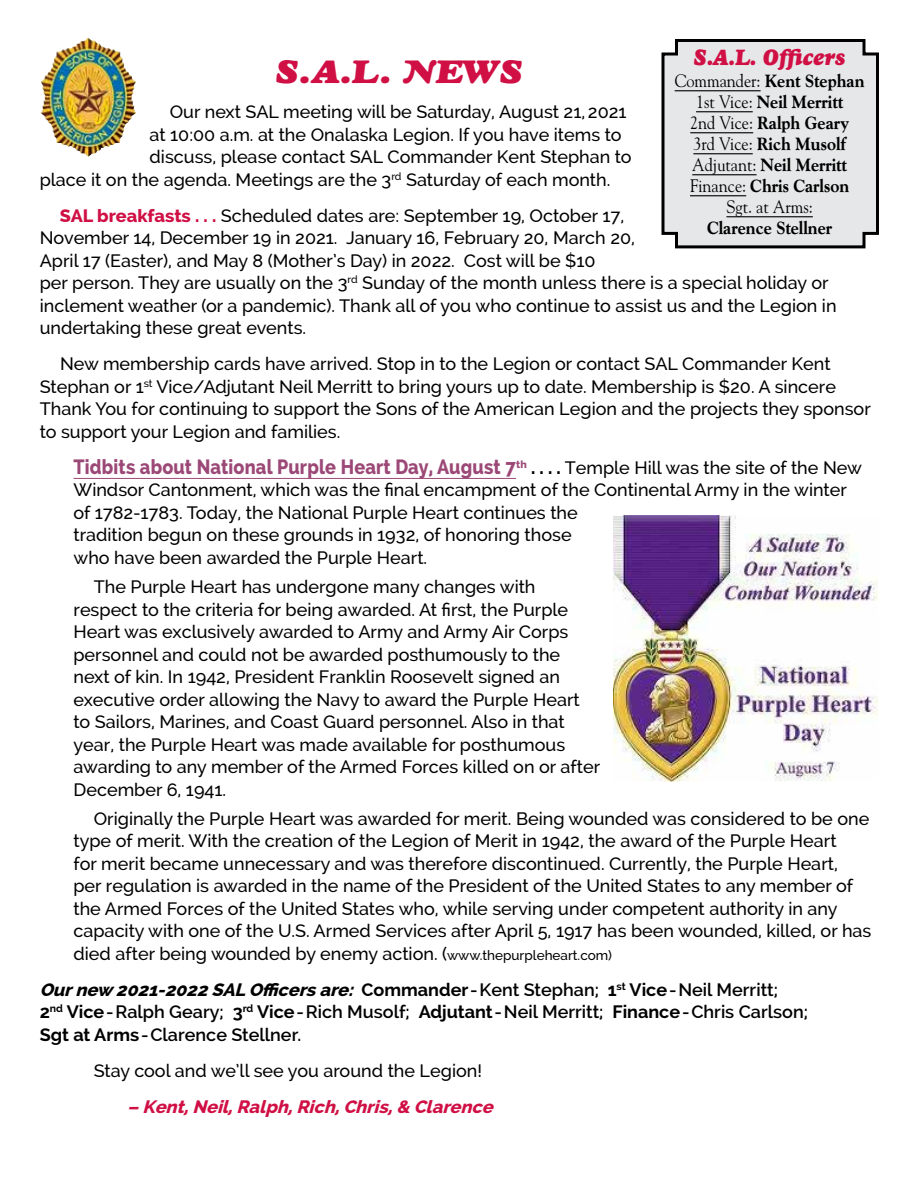
<style>
.page{position:relative;width:918px;height:1188px;background:#fff}
.page>*{position:absolute;margin:0;border:0;box-sizing:border-box;transform-origin:0 0}
.t1{font:italic 33px "Goudy Heavyface";color:#d01045;scale:1.1 1}
.t2{font:italic 22.5px "Goudy Heavyface";color:#d01045;scale:.9 1}
.t3{font:800 20.7px "Raleway";letter-spacing:.01em;color:#9c4877;scale:.87 1}
.t4{font:500 18px/22.5px "Raleway";color:#000}
.t5{font:600 18px/22.5px "Raleway";color:#000}
.t6{font:800 18px/21px "Goudy";color:#000;text-align:center;scale:.9 1}
.t7{font:italic 800 18px "Raleway";color:#d01045}
.s1{font-weight:400}
.s2{font-weight:800;color:#d01045}
.s3{font-size:18px;color:#000}
.s4{font-weight:500;font-size:18px;color:#000}
.s5{font-size:13.5px}
.s6{font-weight:800;font-style:italic}
.s7{font-weight:700}
</style>
<div class="page">
<hr style="left:74px;top:478px;width:442px;height:1px;background:#9c4877">
<svg style="left:661px;top:39px;width:218px;height:210px;background:#d7d8d8"></svg>
<img style="left:40px;top:38px;width:96px;height:119px">
<img style="left:613px;top:515px;width:266px;height:266px">
<p class="t2" style="left:694px;top:44px;width:171px">S.A.L. Officers</p>
<p class="t6" style="left:675px;top:70px;width:212px"><span class="s1">Commander:</span> Kent Stephan<br><span class="s1">1st Vice:</span> Neil Merritt<br><span class="s1">2nd Vice:</span> Ralph Geary<br><span class="s1">3rd Vice:</span> Rich Musolf<br><span class="s1">Adjutant:</span> Neil Merritt<br><span class="s1">Finance:</span> Chris Carlson<br><span class="s1">Sgt. at Arms:</span></p>
<p class="t6" style="left:707px;top:217px;width:141px">Clarence Stellner</p>
<h1 class="t1" style="left:275px;top:50px;width:227px">S.A.L. NEWS</h1>
<p class="t4" style="left:170px;top:101px;width:458px">Our next SAL meeting will be Saturday, August 21, 2021</p>
<p class="t4" style="left:150px;top:123px;width:473px">at 10:00 a.m. at the Onalaska Legion. If you have items to</p>
<p class="t4" style="left:150px;top:146px;width:484px">discuss, please contact SAL Commander Kent Stephan to</p>
<p class="t4" style="left:40px;top:168px;width:572px">place it on the agenda. Meetings are the 3<sup>rd</sup> Saturday of each month.</p>
<p class="t4" style="left:40px;top:204px;width:798px;text-indent:20px"><span class="s2">SAL breakfasts . . .</span> Scheduled dates are: September 19, October 17,<br>November 14, December 19 in 2021. January 16, February 20, March 20,<br>April 17 (Easter), and May 8 (Mother’s Day) in 2022. Cost will be $10<br>per person. They are usually on the 3<sup>rd</sup> Sunday of the month unless there is a special holiday or inclement weather (or a pandemic). Thank all of you who continue to assist us and the Legion in undertaking these great events.</p>
<p class="t4" style="left:40px;top:353px;width:833px;text-indent:20px">New membership cards have arrived. Stop in to the Legion or contact SAL Commander Kent Stephan or 1<sup>st</sup> Vice/Adjutant Neil Merritt to bring yours up to date. Membership is $20. A sincere Thank You for continuing to support the Sons of the American Legion and the projects they sponsor to support your Legion and families.</p>
<p class="t3" style="left:74px;top:455px;width:908px">Tidbits about National Purple Heart Day, August 7<sup>th</sup> <span class="s3">. . . .</span> <span class="s4">Temple Hill was the site of the New</span></p>
<p class="t4" style="left:74px;top:479px;width:775px">Windsor Cantonment, which was the final encampment of the Continental Army in the winter of 1782-1783. Today, the National Purple Heart continues the<br>tradition begun on these grounds in 1932, of honoring those<br>who have been awarded the Purple Heart.</p>
<p class="t4" style="left:74px;top:576px;width:528px;text-indent:20px">The Purple Heart has undergone many changes with respect to the criteria for being awarded. At first, the Purple Heart was exclusively awarded to Army and Army Air Corps personnel and could not be awarded posthumously to the next of kin. In 1942, President Franklin Roosevelt signed an executive order allowing the Navy to award the Purple Heart to Sailors, Marines, and Coast Guard personnel. Also in that year, the Purple Heart was made available for posthumous awarding to any member of the Armed Forces killed on or after December 6, 1941.</p>
<p class="t4" style="left:74px;top:807px;width:799px;text-indent:20px">Originally the Purple Heart was awarded for merit. Being wounded was considered to be one type of merit. With the creation of the Legion of Merit in 1942, the award of the Purple Heart<br>for merit became unnecessary and was therefore discontinued. Currently, the Purple Heart,<br>per regulation is awarded in the name of the President of the United States to any member of the Armed Forces of the United States who, while serving under competent authority in any capacity with one of the U.S. Armed Services after April 5, 1917 has been wounded, killed, or has died after being wounded by enemy action. (<span class="s5">www.thepurpleheart.com)</span></p>
<p class="t5" style="left:40px;top:978px;width:770px"><span class="s6">Ournew 2021-2022 SALOfficersare:</span> <span class="s7">Commander</span>-Kent Stephan; <span class="s7">1</span><sup>st</sup> <span class="s7">Vice</span>-Neil Merritt;<br><span class="s7">2</span><sup>nd</sup> <span class="s7">Vice</span>-Ralph Geary; <span class="s7">3</span><sup>rd</sup> <span class="s7">Vice</span>-Rich Musolf; <span class="s7">Adjutant</span>-Neil Merritt; <span class="s7">Finance</span>-Chris Carlson;<br><span class="s7">Sgt at Arms</span>-Clarence Stellner.</p>
<p class="t4" style="left:94px;top:1059px;width:390px">Stay cool and we’ll see you around the Legion!</p>
<p class="t7" style="left:127px;top:1096px;width:372px">– Kent,Neil,Ralph,Rich,Chris,&amp; Clarence</p>
</div>
